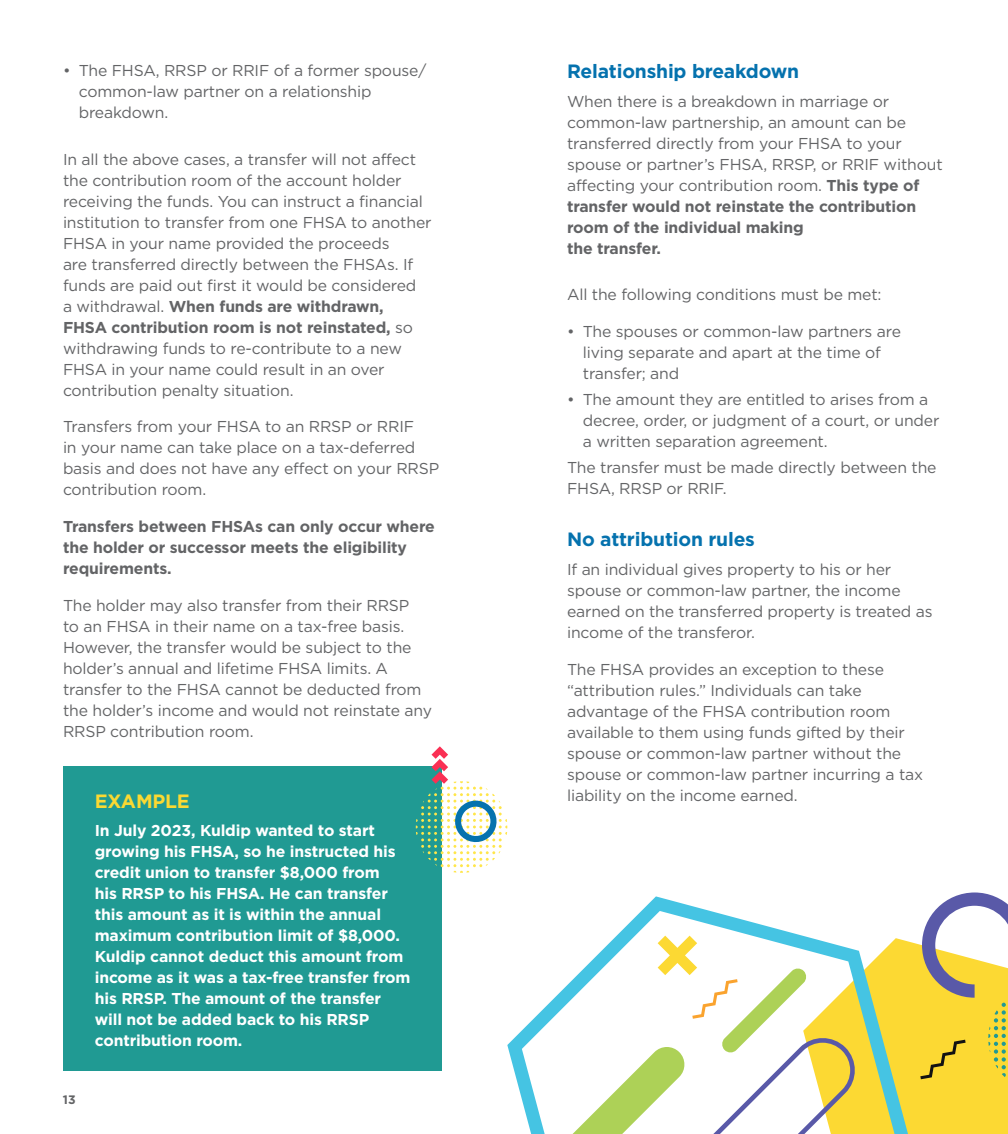
<style>
.page{position:relative;width:1008px;height:1134px;background:#fff}
.page>*{position:absolute;margin:0;border:0;box-sizing:border-box;transform-origin:0 0}
.t1{font:700 19.25px "Gotham";letter-spacing:-.01em;color:#0572ae}
.t2{font:700 19.25px "Gotham";letter-spacing:-.01em;color:#fbd932}
.t3{font:15.75px/21px "Gotham";letter-spacing:-.01em;color:#636466}
.t4{font:700 15.75px/21px "Gotham";letter-spacing:-.01em;color:#fff}
.t5{font:700 15.75px/21px "Gotham";letter-spacing:-.01em;color:#636466}
.t6{font:700 12.25px "Gotham";color:#636466}
.s1{font-weight:700}
</style>
<div class="page">
<div style="left:63px;top:766px;width:378px;height:304px;background:#209a93"></div>
<svg style="left:416px;top:746px;width:91px;height:127px"></svg>
<svg style="left:507px;top:981px;width:64px;height:153px"></svg>
<svg style="left:571px;top:892px;width:437px;height:242px"></svg>
<p class="t3" style="left:79px;top:59px;width:349px;text-indent:-16px">• The FHSA, RRSP or RRIF of a former spouse/ common-law partner on a relationship breakdown.</p>
<p class="t3" style="left:63px;top:148px;width:370px">In all the above cases, a transfer will not affect the contribution room of the account holder receiving the funds. You can instruct a financial institution to transfer from one FHSA to another FHSA in your name provided the proceeds<br>are transferred directly between the FHSAs. If funds are paid out first it would be considered<br>a withdrawal. <span class="s1">When funds are withdrawn, FHSA contribution room is not reinstated,</span> so withdrawing funds to re-contribute to a new FHSA in your name could result in an over contribution penalty situation.</p>
<p class="t3" style="left:63px;top:416px;width:378px">Transfers from your FHSA to an RRSP or RRIF<br>in your name can take place on a tax-deferred basis and does not have any effect on your RRSP contribution room.</p>
<p class="t5" style="left:63px;top:516px;width:373px">Transfers between FHSAs can only occur where the holder or successor meets the eligibility requirements.</p>
<p class="t3" style="left:63px;top:594px;width:371px">The holder may also transfer from their RRSP<br>to an FHSA in their name on a tax-free basis.<br>However, the transfer would be subject to the holder’s annual and lifetime FHSA limits. A transfer to the FHSA cannot be deducted from the holder’s income and would not reinstate any RRSP contribution room.</p>
<p class="t6" style="left:63px;top:1091px;width:14px">13</p>
<p class="t2" style="left:95px;top:788px;width:97px">EXAMPLE</p>
<p class="t4" style="left:95px;top:820px;width:317px">In July 2023, Kuldip wanted to start growing his FHSA, so he instructed his credit union to transfer $8,000 from<br>his RRSP to his FHSA. He can transfer this amount as it is within the annual maximum contribution limit of $8,000.<br>Kuldip cannot deduct this amount from income as it was a tax-free transfer from his RRSP. The amount of the transfer will not be added back to his RRSP contribution room.</p>
<p class="t1" style="left:567px;top:59px;width:234px">Relationship breakdown</p>
<p class="t3" style="left:567px;top:91px;width:377px">When there is a breakdown in marriage or common-law partnership, an amount can be transferred directly from your FHSA to your spouse or partner’s FHSA, RRSP, or RRIF without affecting your contribution room. <span class="s1">This type of transfer would not reinstate the contribution room of the individual making<br>the transfer.</span></p>
<p class="t3" style="left:567px;top:283px;width:316px">All the following conditions must be met:</p>
<p class="t3" style="left:583px;top:320px;width:320px;text-indent:-16px">• The spouses or common-law partners are living separate and apart at the time of transfer; and</p>
<p class="t3" style="left:583px;top:388px;width:358px;text-indent:-16px">• The amount they are entitled to arises from a decree, order, or judgment of a court, or under a written separation agreement.</p>
<p class="t3" style="left:567px;top:456px;width:371px">The transfer must be made directly between the<br>FHSA, RRSP or RRIF.</p>
<p class="t1" style="left:567px;top:527px;width:189px">No attribution rules</p>
<p class="t3" style="left:567px;top:559px;width:367px">If an individual gives property to his or her spouse or common-law partner, the income earned on the transferred property is treated as income of the transferor.</p>
<p class="t3" style="left:567px;top:658px;width:358px">The FHSA provides an exception to these “attribution rules.” Individuals can take advantage of the FHSA contribution room available to them using funds gifted by their spouse or common-law partner without the spouse or common-law partner incurring a tax liability on the income earned.</p>
</div>
